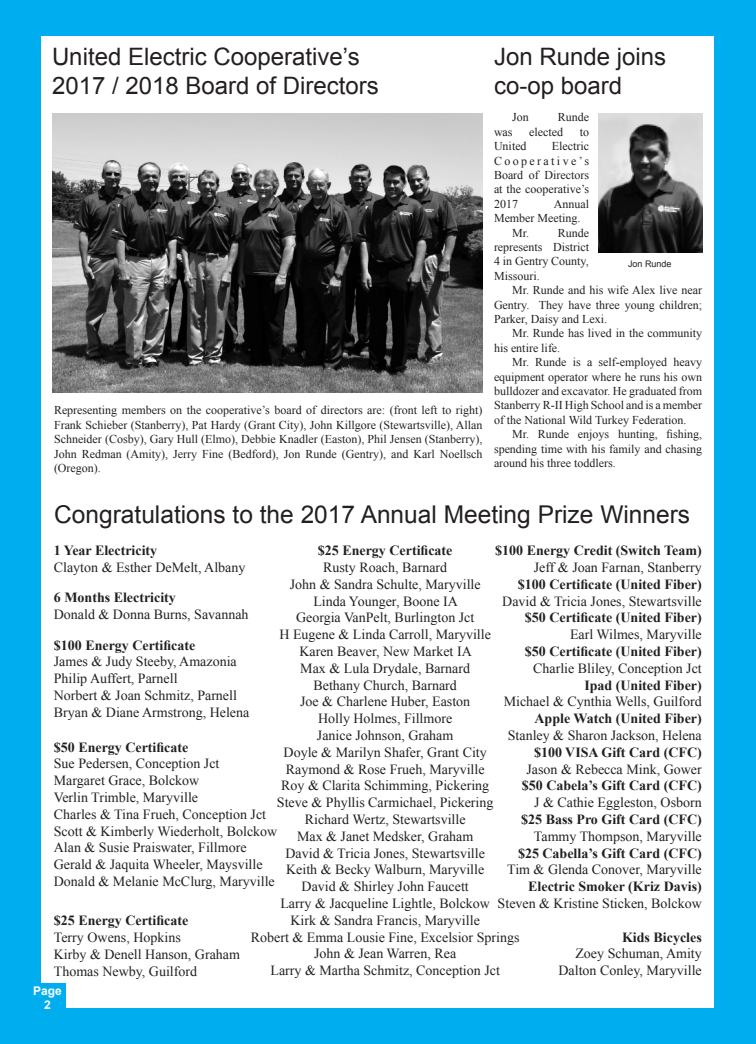
<style>
.page{position:relative;width:756px;height:1044px;background:#00aeef}
.page>*{position:absolute;margin:0;border:0;box-sizing:border-box;transform-origin:0 0}
.t1{font:24.5px "Arial";color:#231f20}
.t2{font:24px/28.8px "Arial";color:#231f20}
.t3{font:14px "Times New Roman";color:#231f20}
.t4{font:700 14px "Times New Roman";color:#231f20}
.t5{font:12px/14.4px "Times New Roman";color:#231f20;text-align:justify}
.t6{font:700 12px "Arial";color:#fff}
.t7{font:9px "Arial";color:#231f20}
</style>
<div class="page">
<div style="left:41px;top:36px;width:673px;height:972px;background:#fff"></div>
<div style="left:28px;top:983px;width:38px;height:27px;background:#00aeef"></div>
<img style="left:52px;top:113px;width:431px;height:280px">
<img style="left:598px;top:113px;width:104px;height:140px">
<p class="t2" style="left:52px;top:43px;width:309px">United Electric Cooperative’s</p>
<p class="t2" style="left:52px;top:72px;width:328px">2017 / 2018 Board of Directors</p>
<p class="t5" style="left:54px;top:403px;width:430px">Representing members on the cooperative’s board of directors are: (front left to right)<br>Frank Schieber (Stanberry), Pat Hardy (Grant City), John Killgore (Stewartsville), Allan Schneider (Cosby), Gary Hull (Elmo), Debbie Knadler (Easton), Phil Jensen (Stanberry), John Redman (Amity), Jerry Fine (Bedford), Jon Runde (Gentry), and Karl Noellsch (Oregon).</p>
<p class="t2" style="left:494px;top:43px;width:174px">Jon Runde joins co-op board</p>
<p class="t5" style="left:512px;top:110px;width:18px">Jon</p>
<p class="t5" style="left:558px;top:110px;width:33px">Runde</p>
<p class="t5" style="left:494px;top:124px;width:20px">was</p>
<p class="t5" style="left:529px;top:124px;width:35px">elected</p>
<p class="t5" style="left:580px;top:124px;width:11px">to</p>
<p class="t5" style="left:494px;top:139px;width:34px">United</p>
<p class="t5" style="left:494px;top:139px;width:97px;text-indent:58px">Electric Cooperative’s Board of Directors at the cooperative’s 2017</p>
<p class="t5" style="left:494px;top:196px;width:97px;text-indent:60px">Annual<br>Member Meeting.</p>
<p class="t5" style="left:494px;top:225px;width:97px;text-indent:18px">Mr. Runde represents District 4 in Gentry County, Missouri.</p>
<p class="t5" style="left:494px;top:283px;width:210px;text-indent:18px">Mr. Runde and his wife Alex live near Gentry. They have three young children; Parker, Daisy and Lexi.</p>
<p class="t5" style="left:494px;top:326px;width:210px;text-indent:18px">Mr. Runde has lived in the community his entire life.</p>
<p class="t5" style="left:494px;top:355px;width:210px;text-indent:18px">Mr. Runde is a self-employed heavy equipment operator where he runs his own bulldozer and excavator. He graduated from Stanberry R-II High School and is a member of the National Wild Turkey Federation.</p>
<p class="t5" style="left:494px;top:427px;width:210px;text-indent:18px">Mr. Runde enjoys hunting, fishing, spending time with his family and chasing around his three toddlers.</p>
<p class="t7" style="left:628px;top:258px;width:45px">Jon Runde</p>
<p class="t1" style="left:54px;top:499px;width:637px">Congratulations to the 2017 Annual Meeting Prize Winners</p>
<p class="t4" style="left:318px;top:541px;width:136px">$25 Energy Certificate</p>
<p class="t3" style="left:323px;top:558px;width:126px">Rusty Roach, Barnard</p>
<p class="t3" style="left:290px;top:575px;width:192px">John &amp; Sandra Schulte, Maryville</p>
<p class="t3" style="left:313px;top:591px;width:146px">Linda Younger, Boone IA</p>
<p class="t3" style="left:296px;top:608px;width:180px">Georgia VanPelt, Burlington Jct</p>
<p class="t3" style="left:279px;top:625px;width:213px">H Eugene &amp; Linda Carroll, Maryville</p>
<p class="t3" style="left:299px;top:642px;width:174px">Karen Beaver, New Market IA</p>
<p class="t3" style="left:300px;top:659px;width:171px">Max &amp; Lula Drydale, Barnard</p>
<p class="t3" style="left:313px;top:675px;width:145px">Bethany Church, Barnard</p>
<p class="t3" style="left:300px;top:692px;width:172px">Joe &amp; Charlene Huber, Easton</p>
<p class="t3" style="left:318px;top:709px;width:136px">Holly Holmes, Fillmore</p>
<p class="t3" style="left:317px;top:726px;width:138px">Janice Johnson, Graham</p>
<p class="t3" style="left:284px;top:743px;width:205px">Doyle &amp; Marilyn Shafer, Grant City</p>
<p class="t3" style="left:286px;top:759px;width:200px">Raymond &amp; Rose Frueh, Maryville</p>
<p class="t3" style="left:281px;top:776px;width:210px">Roy &amp; Clarita Schimming, Pickering</p>
<p class="t3" style="left:277px;top:793px;width:218px">Steve &amp; Phyllis Carmichael, Pickering</p>
<p class="t3" style="left:305px;top:810px;width:162px">Richard Wertz, Stewartsville</p>
<p class="t3" style="left:297px;top:827px;width:178px">Max &amp; Janet Medsker, Graham</p>
<p class="t3" style="left:285px;top:843px;width:201px">David &amp; Tricia Jones, Stewartsville</p>
<p class="t3" style="left:286px;top:860px;width:200px">Keith &amp; Becky Walburn, Maryville</p>
<p class="t3" style="left:302px;top:877px;width:169px">David &amp; Shirley John Faucett</p>
<p class="t3" style="left:280px;top:894px;width:211px">Larry &amp; Jacqueline Lightle, Bolckow</p>
<p class="t3" style="left:291px;top:911px;width:191px">Kirk &amp; Sandra Francis, Maryville</p>
<p class="t3" style="left:251px;top:927px;width:270px">Robert &amp; Emma Lousie Fine, Excelsior Springs</p>
<p class="t3" style="left:314px;top:944px;width:144px">John &amp; Jean Warren, Rea</p>
<p class="t3" style="left:271px;top:961px;width:231px">Larry &amp; Martha Schmitz, Conception Jct</p>
<p class="t4" style="left:495px;top:541px;width:208px">$100 Energy Credit (Switch Team)</p>
<p class="t3" style="left:534px;top:558px;width:170px">Jeff &amp; Joan Farnan, Stanberry</p>
<p class="t4" style="left:518px;top:574px;width:185px">$100 Certificate (United Fiber)</p>
<p class="t3" style="left:502px;top:591px;width:201px">David &amp; Tricia Jones, Stewartsville</p>
<p class="t4" style="left:525px;top:608px;width:178px">$50 Certificate (United Fiber)</p>
<p class="t3" style="left:570px;top:625px;width:133px">Earl Wilmes, Maryville</p>
<p class="t4" style="left:525px;top:642px;width:178px">$50 Certificate (United Fiber)</p>
<p class="t3" style="left:533px;top:659px;width:170px">Charlie Bliley, Conception Jct</p>
<p class="t4" style="left:584px;top:675px;width:119px">Ipad (United Fiber)</p>
<p class="t3" style="left:504px;top:692px;width:200px">Michael &amp; Cynthia Wells, Guilford</p>
<p class="t4" style="left:534px;top:709px;width:169px">Apple Watch (United Fiber)</p>
<p class="t3" style="left:508px;top:726px;width:196px">Stanley &amp; Sharon Jackson, Helena</p>
<p class="t4" style="left:534px;top:742px;width:169px">$100 VISA Gift Card (CFC)</p>
<p class="t3" style="left:526px;top:759px;width:177px">Jason &amp; Rebecca Mink, Gower</p>
<p class="t4" style="left:522px;top:776px;width:181px">$50 Cabela’s Gift Card (CFC)</p>
<p class="t3" style="left:534px;top:793px;width:169px">J &amp; Cathie Eggleston, Osborn</p>
<p class="t4" style="left:521px;top:810px;width:182px">$25 Bass Pro Gift Card (CFC)</p>
<p class="t3" style="left:534px;top:827px;width:169px">Tammy Thompson, Maryville</p>
<p class="t4" style="left:518px;top:843px;width:185px">$25 Cabella’s Gift Card (CFC)</p>
<p class="t3" style="left:507px;top:860px;width:196px">Tim &amp; Glenda Conover, Maryville</p>
<p class="t4" style="left:528px;top:877px;width:175px">Electric Smoker (Kriz Davis)</p>
<p class="t3" style="left:498px;top:894px;width:206px">Steven &amp; Kristine Sticken, Bolckow</p>
<p class="t4" style="left:622px;top:927px;width:81px">Kids Bicycles</p>
<p class="t3" style="left:575px;top:944px;width:128px">Zoey Schuman, Amity</p>
<p class="t3" style="left:558px;top:961px;width:145px">Dalton Conley, Maryville</p>
<p class="t4" style="left:54px;top:541px;width:105px">1 Year Electricity</p>
<p class="t3" style="left:54px;top:558px;width:193px">Clayton &amp; Esther DeMelt, Albany</p>
<p class="t4" style="left:54px;top:588px;width:124px">6 Months Electricity</p>
<p class="t3" style="left:54px;top:605px;width:196px">Donald &amp; Donna Burns, Savannah</p>
<p class="t4" style="left:54px;top:635px;width:143px">$100 Energy Certificate</p>
<p class="t3" style="left:54px;top:652px;width:185px">James &amp; Judy Steeby, Amazonia</p>
<p class="t3" style="left:54px;top:669px;width:125px">Philip Auffert, Parnell</p>
<p class="t3" style="left:54px;top:686px;width:185px">Norbert &amp; Joan Schmitz, Parnell</p>
<p class="t3" style="left:54px;top:703px;width:197px">Bryan &amp; Diane Armstrong, Helena</p>
<p class="t4" style="left:54px;top:737px;width:136px">$50 Energy Certificate</p>
<p class="t3" style="left:54px;top:754px;width:167px">Sue Pedersen, Conception Jct</p>
<p class="t3" style="left:54px;top:771px;width:147px">Margaret Grace, Bolckow</p>
<p class="t3" style="left:54px;top:788px;width:146px">Verlin Trimble, Maryville</p>
<p class="t3" style="left:54px;top:805px;width:214px">Charles &amp; Tina Frueh, Conception Jct</p>
<p class="t3" style="left:54px;top:821px;width:225px">Scott &amp; Kimberly Wiederholt, Bolckow</p>
<p class="t3" style="left:54px;top:838px;width:194px">Alan &amp; Susie Praiswater, Fillmore</p>
<p class="t3" style="left:54px;top:855px;width:210px">Gerald &amp; Jaquita Wheeler, Maysville</p>
<p class="t3" style="left:54px;top:872px;width:222px">Donald &amp; Melanie McClurg, Maryville</p>
<p class="t4" style="left:54px;top:911px;width:136px">$25 Energy Certificate</p>
<p class="t3" style="left:54px;top:928px;width:128px">Terry Owens, Hopkins</p>
<p class="t3" style="left:54px;top:945px;width:188px">Kirby &amp; Denell Hanson, Graham</p>
<p class="t3" style="left:54px;top:962px;width:145px">Thomas Newby, Guilford</p>
<p class="t6" style="left:33px;top:983px;width:30px">Page</p>
<p class="t6" style="left:44px;top:997px;width:8px">2</p>
</div>
